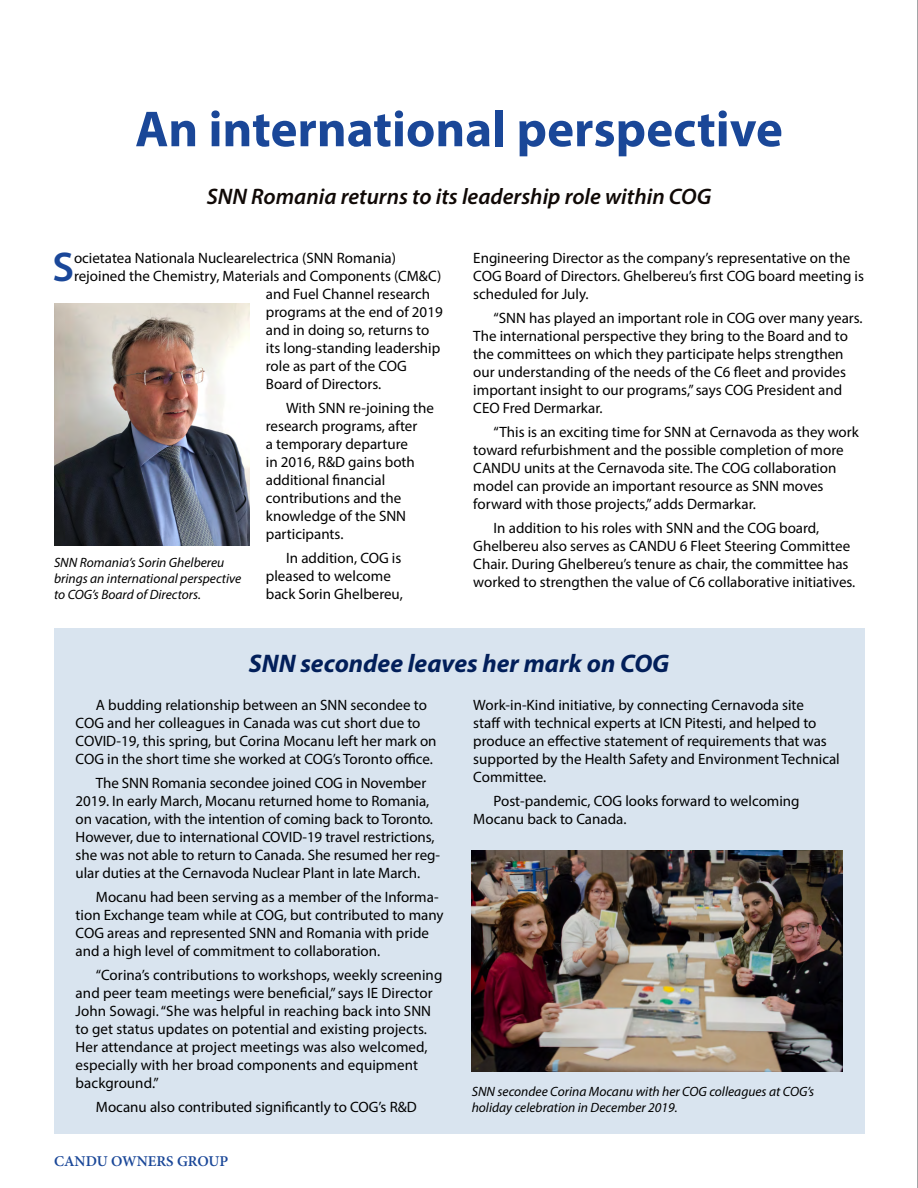
<style>
.page{position:relative;width:918px;height:1188px;background:#fff}
.page>*{position:absolute;margin:0;border:0;box-sizing:border-box;transform-origin:0 0}
.t1{font:700 51px "Myriad Pro";color:#1a4798}
.t2{font:600 41.7px "Myriad Pro";color:#1a4799}
.t3{font:italic 700 25.5px "Myriad Pro";color:#021f5a}
.t4{font:italic 600 22.5px "Myriad Pro";color:#100906}
.t5{font:15px/18px "Myriad Pro";color:#000}
.t6{font:600 15px "Minion Pro";color:#1a4798}
.t7{font:italic 13.5px/16.2px "Myriad Pro";color:#000}
</style>
<div class="page">
<hr style="left:917px;top:0;width:1px;height:1188px;background:#474b4f">
<img style="left:54px;top:304px;width:195px;height:241px">
<div style="left:54px;top:628px;width:810px;height:506px;background:#d9e4ef"></div>
<img style="left:472px;top:850px;width:370px;height:221px">
<h1 class="t1" style="left:135px;top:96px;width:649px">An international perspective</h1>
<h3 class="t4" style="left:207px;top:182px;width:506px">SNN Romania returns to its leadership role within COG</h3>
<h2 class="t2" style="left:52px;top:241px;width:23px">S</h2>
<p class="t5" style="left:74px;top:249px;width:324px">ocietatea Nationala Nuclearelectrica (SNN Romania)</p>
<p class="t5" style="left:74px;top:267px;width:369px">rejoined the Chemistry, Materials and Components (CM&amp;C)</p>
<p class="t5" style="left:266px;top:285px;width:166px">and Fuel Channel research</p>
<p class="t5" style="left:266px;top:303px;width:178px">programs at the end of 2019</p>
<p class="t5" style="left:266px;top:321px;width:165px">and in doing so, returns to</p>
<p class="t5" style="left:266px;top:339px;width:176px">its long-standing leadership</p>
<p class="t5" style="left:266px;top:357px;width:142px">role as part of the COG</p>
<p class="t5" style="left:266px;top:375px;width:117px">Board of Directors.</p>
<p class="t5" style="left:266px;top:399px;width:170px;text-indent:20px">With SNN re-joining the research programs, after<br>a temporary departure<br>in 2016, R&amp;D gains both additional financial contributions and the knowledge of the SNN participants.</p>
<p class="t5" style="left:266px;top:549px;width:139px;text-indent:20px">In addition, COG is pleased to welcome back Sorin Ghelbereu,</p>
<p class="t7" style="left:54px;top:554px;width:189px">SNN Romania’s Sorin Ghelbereu brings an international perspective to COG’s Board of Directors.</p>
<p class="t5" style="left:473px;top:249px;width:392px">Engineering Director as the company’s representative on the<br>COG Board of Directors. Ghelbereu’s first COG board meeting is scheduled for July.</p>
<p class="t5" style="left:473px;top:309px;width:391px;text-indent:20px">“SNN has played an important role in COG over many years.<br>The international perspective they bring to the Board and to the committees on which they participate helps strengthen our understanding of the needs of the C6 fleet and provides important insight to our programs,” says COG President and CEO Fred Dermarkar.</p>
<p class="t5" style="left:473px;top:423px;width:387px;text-indent:20px">“This is an exciting time for SNN at Cernavoda as they work toward refurbishment and the possible completion of more CANDU units at the Cernavoda site. The COG collaboration model can provide an important resource as SNN moves forward with those projects,” adds Dermarkar.</p>
<p class="t5" style="left:473px;top:519px;width:384px;text-indent:20px">In addition to his roles with SNN and the COG board, Ghelbereu also serves as CANDU 6 Fleet Steering Committee Chair. During Ghelbereu’s tenure as chair, the committee has worked to strengthen the value of C6 collaborative initiatives.</p>
<h3 class="t3" style="left:249px;top:647px;width:422px">SNN secondee leaves her mark on COG</h3>
<p class="t5" style="left:76px;top:696px;width:362px;text-indent:20px">A budding relationship between an SNN secondee to COG and her colleagues in Canada was cut short due to COVID-19, this spring, but Corina Mocanu left her mark on COG in the short time she worked at COG’s Toronto office.</p>
<p class="t5" style="left:76px;top:774px;width:366px;text-indent:20px">The SNN Romania secondee joined COG in November 2019. In early March, Mocanu returned home to Romania, on vacation, with the intention of coming back to Toronto.<br>However, due to international COVID-19 travel restrictions, she was not able to return to Canada. She resumed her reg&shy;ular duties at the Cernavoda Nuclear Plant in late March.</p>
<p class="t5" style="left:76px;top:888px;width:369px;text-indent:20px">Mocanu had been serving as a member of the Informa&shy;tion Exchange team while at COG, but contributed to many COG areas and represented SNN and Romania with pride and a high level of commitment to collaboration.</p>
<p class="t5" style="left:76px;top:966px;width:368px;text-indent:20px">“Corina’s contributions to workshops, weekly screening and peer team meetings were beneficial,” says IE Director John Sowagi. “She was helpful in reaching back into SNN to get status updates on potential and existing projects.<br>Her attendance at project meetings was also welcomed, especially with her broad components and equipment background.”</p>
<p class="t5" style="left:96px;top:1098px;width:322px">Mocanu also contributed significantly to COG’s R&amp;D</p>
<p class="t6" style="left:54px;top:1151px;width:176px">CANDU OWNERS GROUP</p>
<p class="t5" style="left:473px;top:696px;width:368px">Work-in-Kind initiative, by connecting Cernavoda site<br>staff with technical experts at ICN Pitesti, and helped to produce an effective statement of requirements that was supported by the Health Safety and Environment Technical Committee.</p>
<p class="t5" style="left:473px;top:792px;width:328px;text-indent:20px">Post-pandemic, COG looks forward to welcoming<br>Mocanu back to Canada.</p>
<p class="t7" style="left:472px;top:1083px;width:344px">SNN secondee Corina Mocanu with her COG colleagues at COG’s holiday celebration in December 2019.</p>
</div>
